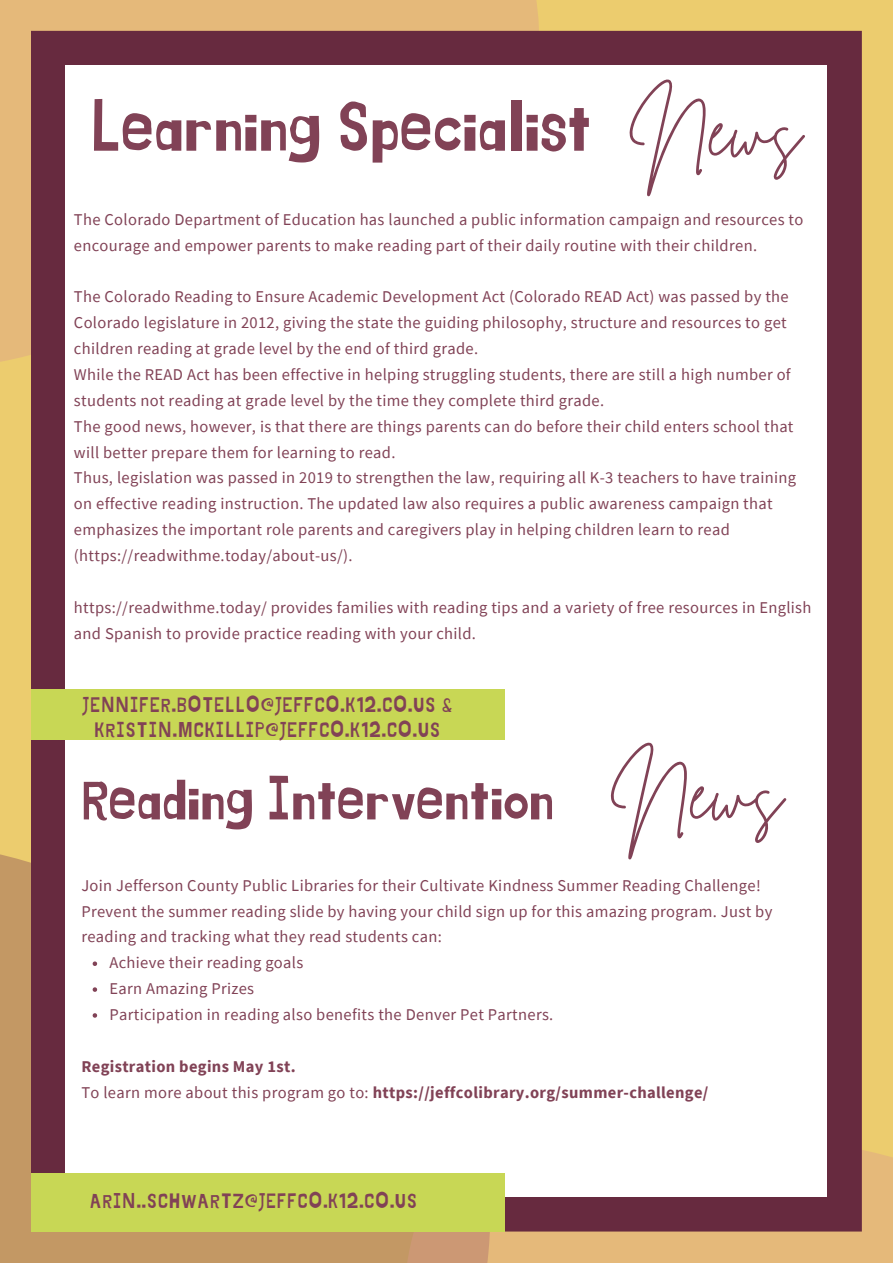
<style>
.page{position:relative;width:893px;height:1264px;background:#fff}
.page>*{position:absolute;margin:0;border:0;box-sizing:border-box;transform-origin:0 0}
.t1{font:70.65px "Jingleberry";color:#814256}
.t2{font:60.15px "Jingleberry";color:#814256}
.t3{font:21px/24.8px "Jingleberry";letter-spacing:.05em;color:#814256;text-align:center}
.t4{font:20.7px "Jingleberry";letter-spacing:.05em;color:#814256}
.t5{font:16.5px/25.8px "Source Sans Pro";letter-spacing:.02em;color:#814256}
.t6{font:700 16.5px/25.8px "Source Sans Pro";letter-spacing:.02em;color:#814256}
.s1{font-family:"Brittany Signature";font-size:72px}
.s2{font-weight:400}
</style>
<div class="page">
<div style="left:0;top:0;width:892px;height:1262px;background:#eccc6e"></div>
<div style="left:0;top:854px;width:327px;height:408px;background:#c39864"></div>
<svg style="left:0;top:0;width:608px;height:362px;background:#e5ba78"></svg>
<svg style="left:327px;top:1009px;width:565px;height:253px;fill:#e5b97a"></svg>
<div style="left:31px;top:31px;width:830px;height:1200px;background:#672a3f"></div>
<div style="left:66px;top:66px;width:760px;height:1130px;background:#fff"></div>
<div style="left:31px;top:688px;width:473px;height:51px;background:#c8d755"></div>
<div style="left:31px;top:1173px;width:473px;height:58px;background:#c8d755"></div>
<svg style="left:93px;top:961px;width:4px;height:5px"></svg>
<svg style="left:93px;top:987px;width:4px;height:4px"></svg>
<svg style="left:93px;top:1013px;width:4px;height:4px"></svg>
<h1 class="t1" style="left:91px;top:94px;width:712px">Learning Specialist <span class="s1">News</span></h1>
<p class="t5" style="left:74px;top:206px;width:731px">The Colorado Department of Education has launched a public information campaign and resources to encourage and empower parents to make reading part of their daily routine with their children.</p>
<p class="t5" style="left:74px;top:284px;width:723px">The Colorado Reading to Ensure Academic Development Act (Colorado READ Act) was passed by the Colorado legislature in 2012, giving the state the guiding philosophy, structure and resources to get children reading at grade level by the end of third grade.<br>While the READ Act has been effective in helping struggling students, there are still a high number of students not reading at grade level by the time they complete third grade.<br>The good news, however, is that there are things parents can do before their child enters school that will better prepare them for learning to read.<br>Thus, legislation was passed in 2019 to strengthen the law, requiring all K-3 teachers to have training on effective reading instruction. The updated law also requires a public awareness campaign that emphasizes the important role parents and caregivers play in helping children learn to read (https://readwithme.today/about-us/).</p>
<p class="t5" style="left:74px;top:594px;width:739px">https://readwithme.today/ provides families with reading tips and a variety of free resources in English and Spanish to provide practice reading with your child.</p>
<p class="t3" style="left:83px;top:693px;width:370px">JENNIFER.BOTELLO@JEFFCO.K12.CO.US &amp;<br>KRISTIN.MCKILLIP@JEFFCO.K12.CO.US</p>
<h2 class="t2" style="left:82px;top:771px;width:702px">Reading Intervention <span class="s1">News</span></h2>
<p class="t5" style="left:81px;top:871px;width:692px">Join Jefferson County Public Libraries for their Cultivate Kindness Summer Reading Challenge!<br>Prevent the summer reading slide by having your child sign up for this amazing program. Just by reading and tracking what they read students can:</p>
<p class="t5" style="left:109px;top:949px;width:445px">Achieve their reading goals<br>Earn Amazing Prizes<br>Participation in reading also benefits the Denver Pet Partners.</p>
<p class="t6" style="left:81px;top:1052px;width:628px">Registration begins May 1st.<br><span class="s2">To learn more about this program go to:</span> https://jeffcolibrary.org/summer-challenge/</p>
<p class="t4" style="left:90px;top:1191px;width:328px">ARIN..SCHWARTZ@JEFFCO.K12.CO.US</p>
</div>
